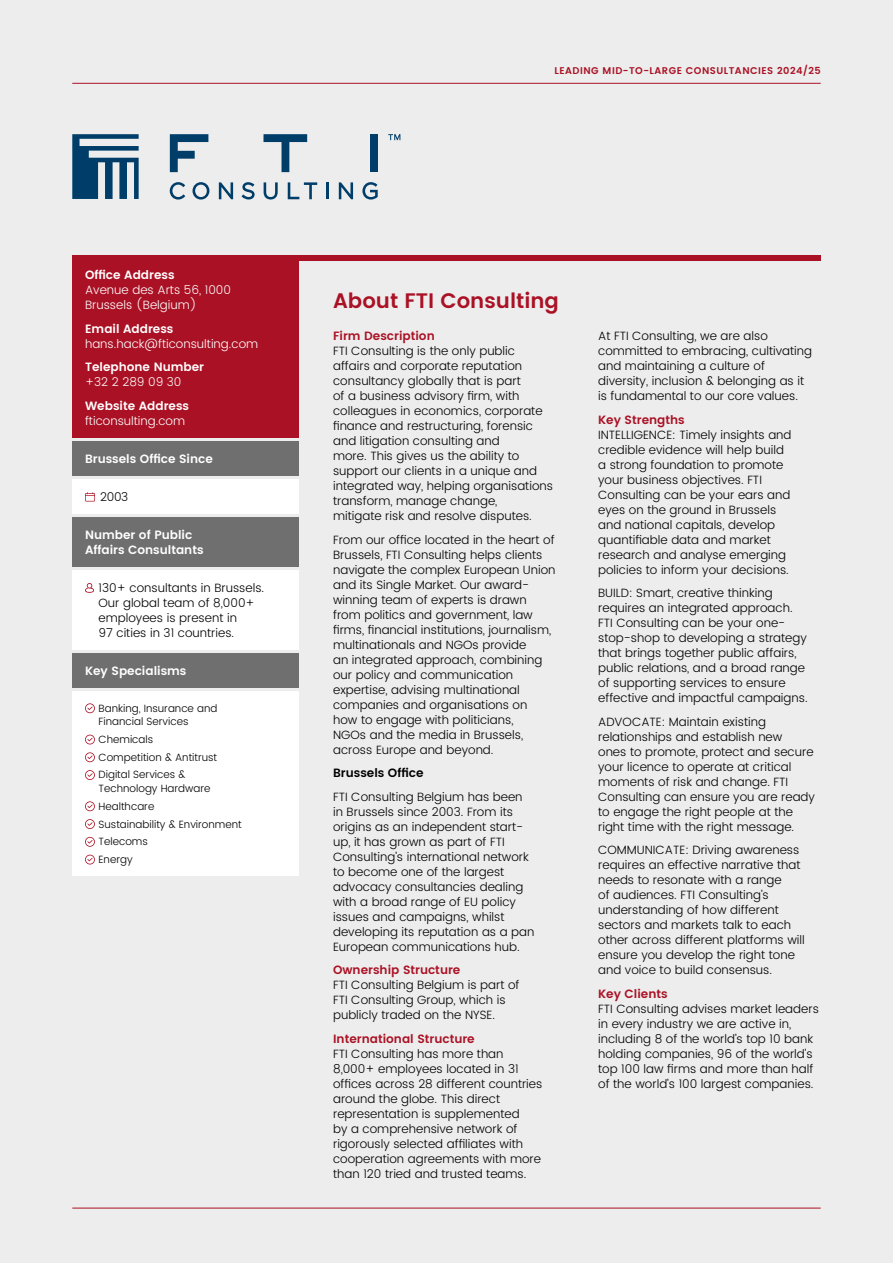
<style>
.page{position:relative;width:893px;height:1263px;background:#ededed}
.page>*{position:absolute;margin:0;border:0;box-sizing:border-box;transform-origin:0 0}
.t1{font:600 21px "Poppins";color:#aa1124}
.t2{font:300 12px/15px "Poppins";color:#000}
.t3{font:600 12px/15px "Poppins";color:#fff}
.t4{font:300 12px/15px "Poppins";color:#fff}
.t5{font:600 12px "Poppins";color:#aa1124}
.t6{font:600 12px "Poppins";color:#000}
.t7{font:300 10.5px/17.7px "Poppins";color:#000}
.t8{font:600 9.75px "Poppins";letter-spacing:.05em;color:#aa1124}
</style>
<div class="page">
<hr style="left:72px;top:83px;width:749px;height:1px;background:#aa1124">
<div style="left:72px;top:255px;width:749px;height:5px;background:#aa1124"></div>
<hr style="left:72px;top:1208px;width:749px;height:1px;background:#aa1124">
<svg style="left:72px;top:134px;width:67px;height:65px"></svg>
<svg style="left:170px;top:182px;width:15px;height:18px"></svg>
<svg style="left:192px;top:182px;width:17px;height:18px"></svg>
<svg style="left:219px;top:182px;width:14px;height:17px"></svg>
<svg style="left:242px;top:182px;width:13px;height:17px"></svg>
<svg style="left:264px;top:182px;width:14px;height:17px"></svg>
<svg style="left:288px;top:182px;width:29px;height:17px"></svg>
<hr style="left:326px;top:182px;width:3px;height:17px;background:#003e69">
<svg style="left:339px;top:182px;width:14px;height:17px"></svg>
<svg style="left:362px;top:182px;width:16px;height:18px"></svg>
<svg style="left:388px;top:134px;width:12px;height:6px"></svg>
<svg style="left:263px;top:134px;width:44px;height:38px"></svg>
<div style="left:370px;top:134px;width:8px;height:38px;background:#003e69"></div>
<svg style="left:170px;top:134px;width:38px;height:38px"></svg>
<div style="left:72px;top:517px;width:227px;height:50px;background:#706f6f"></div>
<div style="left:72px;top:570px;width:227px;height:80px;background:#fff"></div>
<svg style="left:85px;top:583px;width:9px;height:10px"></svg>
<div style="left:72px;top:257px;width:227px;height:180px;background:#aa1124"></div>
<div style="left:72px;top:441px;width:227px;height:35px;background:#706f6f"></div>
<div style="left:72px;top:479px;width:227px;height:35px;background:#fff"></div>
<svg style="left:85px;top:492px;width:10px;height:9px"></svg>
<div style="left:72px;top:691px;width:227px;height:185px;background:#fff"></div>
<svg style="left:85px;top:703px;width:10px;height:10px"></svg>
<svg style="left:85px;top:735px;width:10px;height:9px"></svg>
<svg style="left:85px;top:752px;width:10px;height:10px"></svg>
<svg style="left:85px;top:770px;width:10px;height:10px"></svg>
<svg style="left:85px;top:801px;width:10px;height:10px"></svg>
<svg style="left:85px;top:819px;width:10px;height:10px"></svg>
<svg style="left:85px;top:837px;width:10px;height:10px"></svg>
<svg style="left:85px;top:855px;width:10px;height:9px"></svg>
<div style="left:72px;top:653px;width:227px;height:35px;background:#706f6f"></div>
<p class="t8" style="left:554px;top:63px;width:268px">LEADING MID-TO-LARGE CONSULTANCIES 2024/25</p>
<p class="t3" style="left:85px;top:268px;width:91px">Office Address</p>
<p class="t4" style="left:85px;top:283px;width:148px">Avenue des Arts 56, 1000<br>Brussels (Belgium)</p>
<p class="t3" style="left:85px;top:321px;width:90px">Email Address</p>
<p class="t4" style="left:85px;top:336px;width:175px">hans.hack@fticonsulting.com</p>
<p class="t3" style="left:85px;top:360px;width:121px">Telephone Number</p>
<p class="t4" style="left:85px;top:375px;width:98px">+32 2 289 09 30</p>
<p class="t3" style="left:85px;top:398px;width:106px">Website Address</p>
<p class="t4" style="left:85px;top:413px;width:102px">fticonsulting.com</p>
<p class="t3" style="left:85px;top:452px;width:129px">Brussels Office Since</p>
<p class="t2" style="left:100px;top:490px;width:30px">2003</p>
<p class="t3" style="left:85px;top:528px;width:120px">Number of Public<br>Affairs Consultants</p>
<p class="t2" style="left:99px;top:581px;width:167px">130+ consultants in Brussels.<br>Our global team of 8,000+ employees is present in<br>97 cities in 31 countries.</p>
<p class="t3" style="left:85px;top:664px;width:103px">Key Specialisms</p>
<p class="t7" style="left:99px;top:702px;width:120px;line-height:13.5px">Banking, Insurance and<br>Financial Services</p>
<p class="t7" style="left:99px;top:731px;width:120px">Chemicals<br>Competition &amp; Antitrust<br>Digital Services &amp;</p>
<p class="t7" style="left:99px;top:780px;width:145px">Technology Hardware<br>Healthcare<br>Sustainability &amp; Environment<br>Telecoms<br>Energy</p>
<h1 class="t1" style="left:333px;top:285px;width:227px">About FTI Consulting</h1>
<p class="t5" style="left:333px;top:327px;width:103px">Firm Description</p>
<p class="t2" style="left:333px;top:344px;width:221px">FTI Consulting is the only public affairs and corporate reputation consultancy globally that is part<br>of a business advisory firm, with colleagues in economics, corporate finance and restructuring, forensic and litigation consulting and<br>more. This gives us the ability to support our clients in a unique and integrated way, helping organisations transform, manage change,<br>mitigate risk and resolve disputes.</p>
<p class="t2" style="left:333px;top:533px;width:224px">From our office located in the heart of Brussels, FTI Consulting helps clients navigate the complex European Union and its Single Market. Our award&shy;winning team of experts is drawn from politics and government, law firms, financial institutions, journalism, multinationals and NGOs provide<br>an integrated approach, combining our policy and communication expertise, advising multinational companies and organisations on<br>how to engage with politicians,<br>NGOs and the media in Brussels, across Europe and beyond.</p>
<p class="t6" style="left:333px;top:764px;width:92px">Brussels Office</p>
<p class="t2" style="left:333px;top:790px;width:203px">FTI Consulting Belgium has been in Brussels since 2003. From its origins as an independent start&shy;up, it has grown as part of FTI<br>Consulting’s international network to become one of the largest advocacy consultancies dealing with a broad range of EU policy issues and campaigns, whilst developing its reputation as a pan<br>European communications hub.</p>
<p class="t5" style="left:333px;top:961px;width:129px">Ownership Structure</p>
<p class="t2" style="left:333px;top:978px;width:188px">FTI Consulting Belgium is part of<br>FTI Consulting Group, which is publicly traded on the NYSE.</p>
<p class="t5" style="left:333px;top:1030px;width:143px">International Structure</p>
<p class="t2" style="left:333px;top:1047px;width:211px">FTI Consulting has more than<br>8,000+ employees located in 31 offices across 28 different countries around the globe. This direct representation is supplemented<br>by a comprehensive network of rigorously selected affiliates with cooperation agreements with more than 120 tried and trusted teams.</p>
<p class="t2" style="left:598px;top:329px;width:215px">At FTI Consulting, we are also committed to embracing, cultivating and maintaining a culture of diversity, inclusion &amp; belonging as it is fundamental to our core values.</p>
<p class="t5" style="left:598px;top:411px;width:88px">Key Strengths</p>
<p class="t2" style="left:598px;top:428px;width:195px">INTELLIGENCE: Timely insights and credible evidence will help build a strong foundation to promote your business objectives. FTI<br>Consulting can be your ears and eyes on the ground in Brussels and national capitals, develop quantifiable data and market research and analyse emerging policies to inform your decisions.</p>
<p class="t2" style="left:598px;top:586px;width:211px">BUILD: Smart, creative thinking requires an integrated approach.<br>FTI Consulting can be your one&shy;stop-shop to developing a strategy that brings together public affairs, public relations, and a broad range of supporting services to ensure effective and impactful campaigns.</p>
<p class="t2" style="left:598px;top:715px;width:218px">ADVOCATE: Maintain existing relationships and establish new<br>ones to promote, protect and secure your licence to operate at critical moments of risk and change. FTI Consulting can ensure you are ready to engage the right people at the right time with the right message.</p>
<p class="t2" style="left:598px;top:843px;width:208px">COMMUNICATE: Driving awareness requires an effective narrative that needs to resonate with a range<br>of audiences. FTI Consulting’s understanding of how different sectors and markets talk to each other across different platforms will ensure you develop the right tone and voice to build consensus.</p>
<p class="t5" style="left:598px;top:985px;width:71px">Key Clients</p>
<p class="t2" style="left:598px;top:1002px;width:222px">FTI Consulting advises market leaders in every industry we are active in, including 8 of the world’s top 10 bank holding companies, 96 of the world’s top 100 law firms and more than half of the world’s 100 largest companies.</p>
</div>
